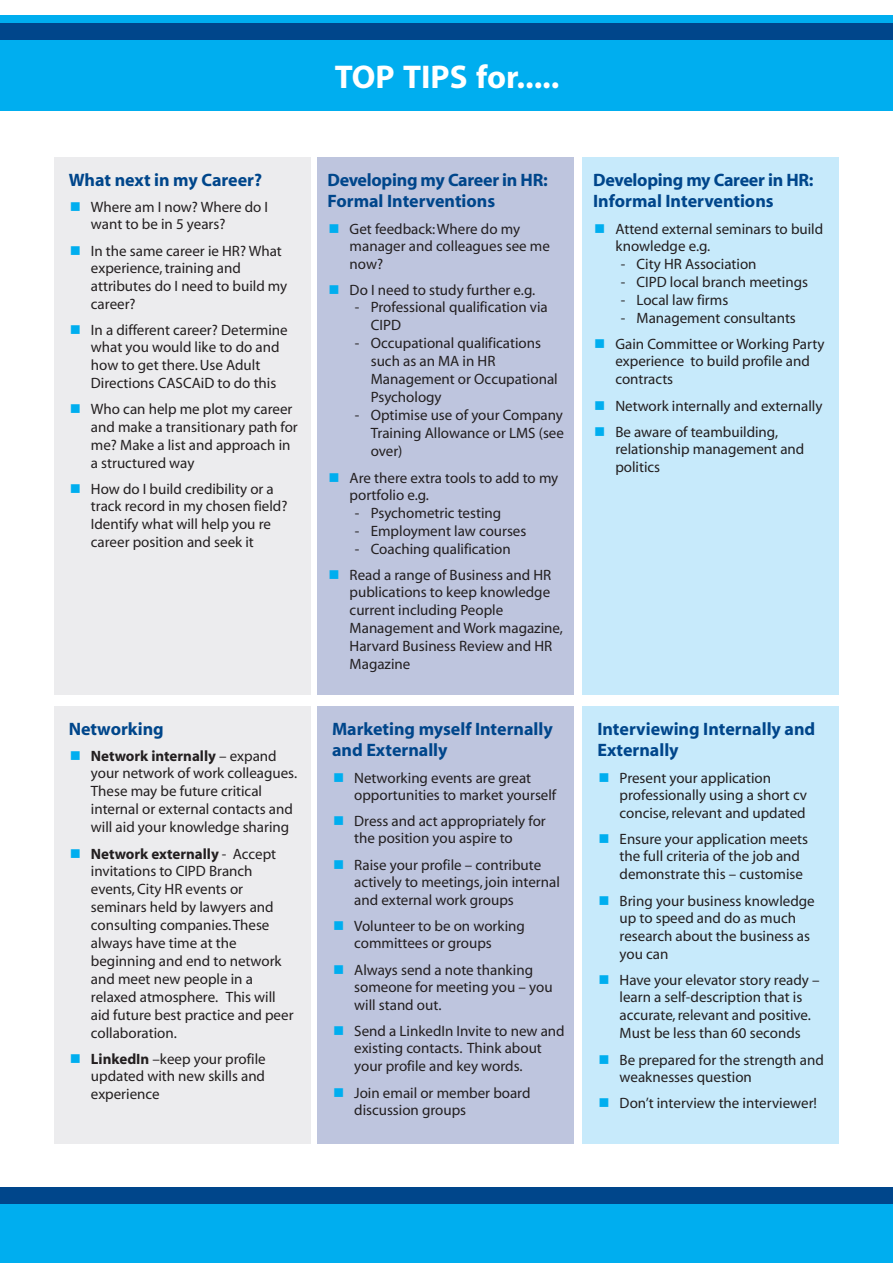
<style>
.page{position:relative;width:893px;height:1263px;background:#fff}
.page>*{position:absolute;margin:0;border:0;box-sizing:border-box;transform-origin:0 0}
.t1{font:700 33px "Myriad";color:#fff}
.t2{font:700 18px/21.6px "Myriad";color:#00468b}
.t3{font:15px/17.7px "Myriad";color:#231f20}
.s1{color:#00aeef}
.s2{font-weight:700}
</style>
<div class="page">
<div style="left:0;top:1203px;width:893px;height:60px;background:#00aeef"></div>
<div style="left:0;top:15px;width:893px;height:95px;background:#00aeef"></div>
<div style="left:0;top:1187px;width:893px;height:16px;background:#00468b"></div>
<div style="left:0;top:23px;width:893px;height:17px;background:#00468b"></div>
<div style="left:54px;top:157px;width:256px;height:538px;background:#ececee"></div>
<div style="left:583px;top:157px;width:256px;height:538px;background:#c7eafb"></div>
<div style="left:318px;top:157px;width:256px;height:538px;background:#bec5de"></div>
<div style="left:54px;top:706px;width:256px;height:438px;background:#ececee"></div>
<div style="left:583px;top:706px;width:256px;height:438px;background:#c7eafb"></div>
<div style="left:318px;top:706px;width:256px;height:438px;background:#bec5de"></div>
<h1 class="t1" style="left:335px;top:64px;width:226px">TOP TIPS for.....</h1>
<p class="t2" style="left:69px;top:170px;width:195px">What next in my Career?</p>
<p class="t3" style="left:91px;top:200px;width:179px;line-height:17.1px;text-indent:-21px"><span class="s1">■</span> Where am I now? Where do I want to be in 5 years?</p>
<p class="t3" style="left:91px;top:243px;width:198px;text-indent:-21px"><span class="s1">■</span> In the same career ie HR? What experience, training and attributes do I need to build my career?</p>
<p class="t3" style="left:91px;top:322px;width:198px;text-indent:-21px"><span class="s1">■</span> In a different career? Determine what you would like to do and how to get there. Use Adult<br>Directions CASCAiD to do this</p>
<p class="t3" style="left:91px;top:402px;width:208px;text-indent:-21px"><span class="s1">■</span> Who can help me plot my career and make a transitionary path for me? Make a list and approach in a structured way</p>
<p class="t3" style="left:91px;top:481px;width:198px;text-indent:-21px"><span class="s1">■</span> How do I build credibility or a track record in my chosen field?<br>Identify what will help you re career position and seek it</p>
<p class="t2" style="left:69px;top:719px;width:97px">Networking</p>
<p class="t3" style="left:91px;top:748px;width:208px;text-indent:-21px"><span class="s1">■</span> <span class="s2">Network internally</span> – expand your network of work colleagues.<br>These may be future critical internal or external contacts and will aid your knowledge sharing</p>
<p class="t3" style="left:91px;top:846px;width:204px;text-indent:-21px"><span class="s1">■</span> <span class="s2">Network externally</span> - Accept invitations to CIPD Branch events, City HR events or seminars held by lawyers and consulting companies. These always have time at the beginning and end to network and meet new people in a relaxed atmosphere. This will aid future best practice and peer collaboration.</p>
<p class="t3" style="left:91px;top:1051px;width:176px;text-align:justify;text-indent:-21px"><span class="s1">■</span> <span class="s2">LinkedIn</span> –keep your profile updated with new skills and experience</p>
<p class="t2" style="left:327px;top:170px;width:222px">Developing my Career in HR:<br>Formal Interventions</p>
<p class="t3" style="left:350px;top:221px;width:202px;text-indent:-21px"><span class="s1">■</span> Get feedback: Where do my manager and colleagues see me now?</p>
<p class="t3" style="left:328px;top:282px;width:208px"><span class="s1">■</span> Do I need to study further e.g.</p>
<p class="t3" style="left:371px;top:299px;width:178px;text-indent:-16px">- Professional qualification via<br>CIPD</p>
<p class="t3" style="left:371px;top:335px;width:188px;text-indent:-16px">- Occupational qualifications such as an MA in HR<br>Management or Occupational<br>Psychology</p>
<p class="t3" style="left:371px;top:407px;width:195px;text-align:justify;text-indent:-16px">- Optimise use of your Company Training Allowance or LMS (see over)</p>
<p class="t3" style="left:350px;top:470px;width:210px;line-height:17.1px;text-indent:-21px"><span class="s1">■</span> Are there extra tools to add to my portfolio e.g.</p>
<p class="t3" style="left:355px;top:505px;width:148px">- Psychometric testing</p>
<p class="t3" style="left:355px;top:523px;width:173px">- Employment law courses</p>
<p class="t3" style="left:355px;top:541px;width:157px">- Coaching qualification</p>
<p class="t3" style="left:350px;top:567px;width:215px;text-indent:-21px"><span class="s1">■</span> Read a range of Business and HR publications to keep knowledge current including People<br>Management and Work magazine,<br>Harvard Business Review and HR<br>Magazine</p>
<p class="t2" style="left:332px;top:719px;width:222px">Marketing myself Internally and Externally</p>
<p class="t3" style="left:354px;top:770px;width:204px;line-height:17.1px;text-indent:-21px"><span class="s1">■</span> Networking events are great opportunities to market yourself</p>
<p class="t3" style="left:354px;top:814px;width:193px;line-height:17.1px;text-indent:-21px"><span class="s1">■</span> Dress and act appropriately for the position you aspire to</p>
<p class="t3" style="left:354px;top:857px;width:207px;text-indent:-21px"><span class="s1">■</span> Raise your profile – contribute actively to meetings, join internal and external work groups</p>
<p class="t3" style="left:354px;top:919px;width:172px;line-height:17.1px;text-indent:-21px"><span class="s1">■</span> Volunteer to be on working committees or groups</p>
<p class="t3" style="left:354px;top:962px;width:200px;text-indent:-21px"><span class="s1">■</span> Always send a note thanking someone for meeting you – you will stand out.</p>
<p class="t3" style="left:354px;top:1023px;width:212px;text-indent:-21px"><span class="s1">■</span> Send a LinkedIn Invite to new and existing contacts. Think about your profile and key words.</p>
<p class="t3" style="left:354px;top:1085px;width:178px;line-height:17.1px;text-indent:-21px"><span class="s1">■</span> Join email or member board discussion groups</p>
<p class="t2" style="left:593px;top:170px;width:222px">Developing my Career in HR:<br>Informal Interventions</p>
<p class="t3" style="left:615px;top:221px;width:209px;line-height:17.1px;text-indent:-21px"><span class="s1">■</span> Attend external seminars to build knowledge e.g.</p>
<p class="t3" style="left:621px;top:256px;width:137px">- City HR Association</p>
<p class="t3" style="left:621px;top:274px;width:189px">- CIPD local branch meetings</p>
<p class="t3" style="left:621px;top:292px;width:109px">- Local law firms</p>
<p class="t3" style="left:621px;top:310px;width:177px">- Management consultants</p>
<p class="t3" style="left:615px;top:336px;width:211px;text-indent:-21px"><span class="s1">■</span> Gain Committee or Working Party experience to build profile and contracts</p>
<p class="t3" style="left:594px;top:398px;width:230px"><span class="s1">■</span> Network internally and externally</p>
<p class="t3" style="left:615px;top:424px;width:190px;text-indent:-21px"><span class="s1">■</span> Be aware of teambuilding, relationship management and politics</p>
<p class="t2" style="left:597px;top:719px;width:219px">Interviewing Internally and<br>Externally</p>
<p class="t3" style="left:620px;top:770px;width:189px;text-indent:-21px"><span class="s1">■</span> Present your application professionally using a short cv concise, relevant and updated</p>
<p class="t3" style="left:620px;top:831px;width:190px;text-indent:-21px"><span class="s1">■</span> Ensure your application meets the full criteria of the job and demonstrate this – customise</p>
<p class="t3" style="left:620px;top:893px;width:197px;text-indent:-21px"><span class="s1">■</span> Bring your business knowledge up to speed and do as much research about the business as you can</p>
<p class="t3" style="left:620px;top:972px;width:201px;text-indent:-21px"><span class="s1">■</span> Have your elevator story ready – learn a self-description that is accurate, relevant and positive.<br>Must be less than 60 seconds</p>
<p class="t3" style="left:620px;top:1052px;width:206px;line-height:17.1px;text-indent:-21px"><span class="s1">■</span> Be prepared for the strength and weaknesses question</p>
<p class="t3" style="left:598px;top:1095px;width:220px"><span class="s1">■</span> Don’t interview the interviewer!</p>
</div>
